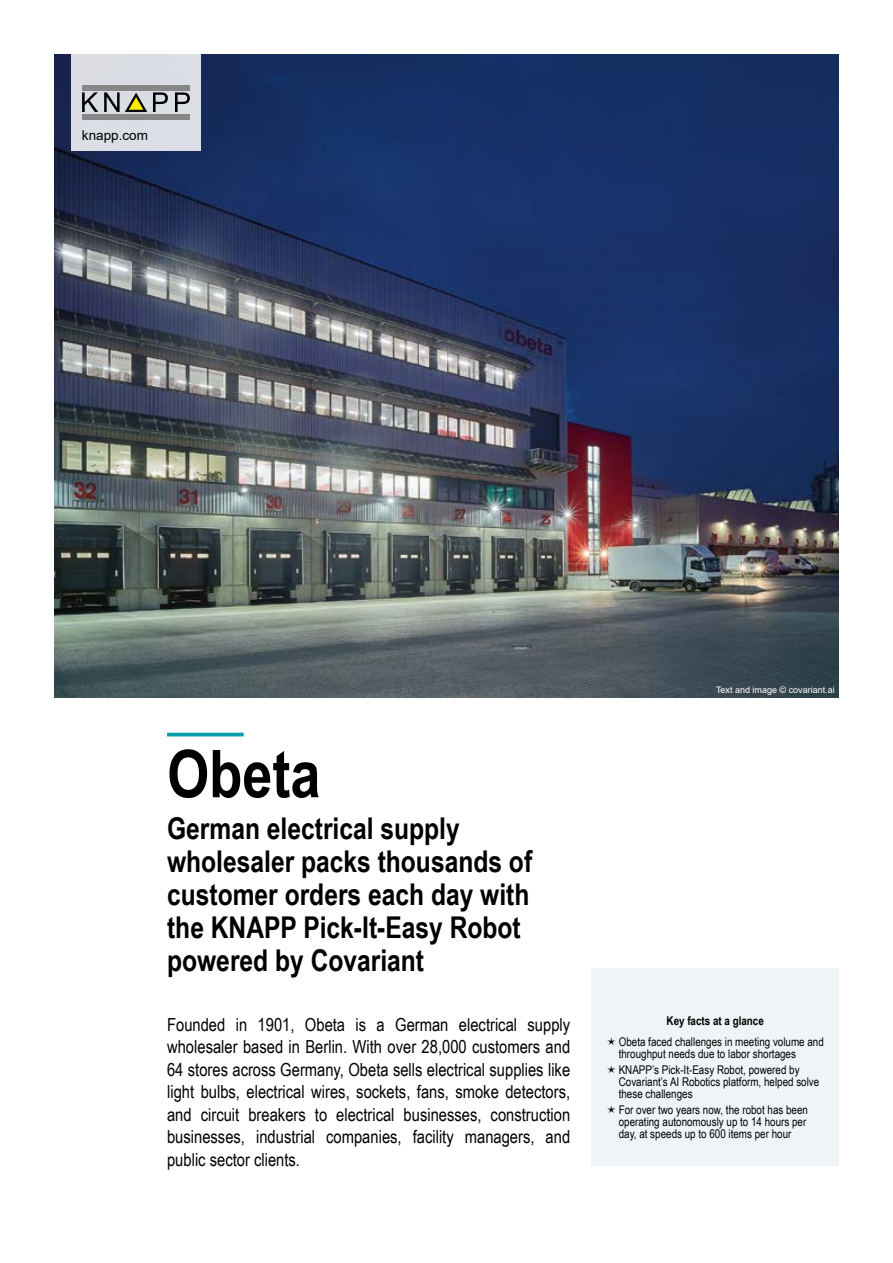
<style>
.page{position:relative;width:893px;height:1263px;background:#fff}
.page>*{position:absolute;margin:0;border:0;box-sizing:border-box;transform-origin:0 0}
.t1{font:700 66px "Arial Narrow";color:#000}
.t2{font:700 30px/33px "Arial Narrow";color:#000}
.t3{font:18px/22.5px "Arial Narrow";color:#000;text-align:justify}
.t4{font:13.5px "Arial";color:#000}
.t5{font:12px/12px "Arial Narrow";color:#000}
.t6{font:700 12px "Arial Narrow";color:#000}
.t7{font:9px "Arial";color:#fff}
</style>
<div class="page">
<img style="left:54px;top:54px;width:785px;height:644px">
<div style="left:71px;top:54px;width:130px;height:97px;background:#dbdde4"></div>
<svg style="left:82px;top:92px;width:16px;height:20px"></svg>
<svg style="left:153px;top:92px;width:15px;height:20px"></svg>
<svg style="left:175px;top:92px;width:15px;height:20px"></svg>
<svg style="left:104px;top:92px;width:43px;height:20px"></svg>
<div style="left:82px;top:114px;width:108px;height:5px;background:#878787"></div>
<div style="left:82px;top:85px;width:108px;height:5px;background:#878787"></div>
<hr style="left:167px;top:733px;width:77px;height:3px;background:#089dac">
<div style="left:591px;top:968px;width:248px;height:197px;background:#eff5f7"></div>
<p class="t4" style="left:82px;top:125px;width:68px">knapp.com</p>
<h1 class="t1" style="left:167px;top:724px;width:155px">Obeta</h1>
<h2 class="t2" style="left:167px;top:810px;width:367px">German electrical supply wholesaler packs thousands of customer orders each day with the KNAPP Pick-It-Easy Robot powered by Covariant</h2>
<p class="t7" style="left:716px;top:684px;width:120px">Text and image © covariant.ai</p>
<p class="t3" style="left:167px;top:1012px;width:405px">Founded in 1901, Obeta is a German electrical supply wholesaler based in Berlin. With over 28,000 customers and 64 stores across Germany, Obeta sells electrical supplies like light bulbs, electrical wires, sockets, fans, smoke detectors, and circuit breakers to electrical businesses, construction businesses, industrial companies, facility managers, and public sector clients.</p>
<p class="t6" style="left:667px;top:1012px;width:99px">Key facts at a glance</p>
<p class="t5" style="left:619px;top:1035px;width:207px">Obeta faced challenges in meeting volume and throughput needs due to labor shortages</p>
<p class="t5" style="left:619px;top:1063px;width:202px">KNAPP’s Pick-It-Easy Robot, powered by<br>Covariant’s AI Robotics platform, helped solve these challenges</p>
<p class="t5" style="left:619px;top:1104px;width:191px">For over two years now, the robot has been operating autonomously up to 14 hours per day, at speeds up to 600 items per hour</p>
</div>
